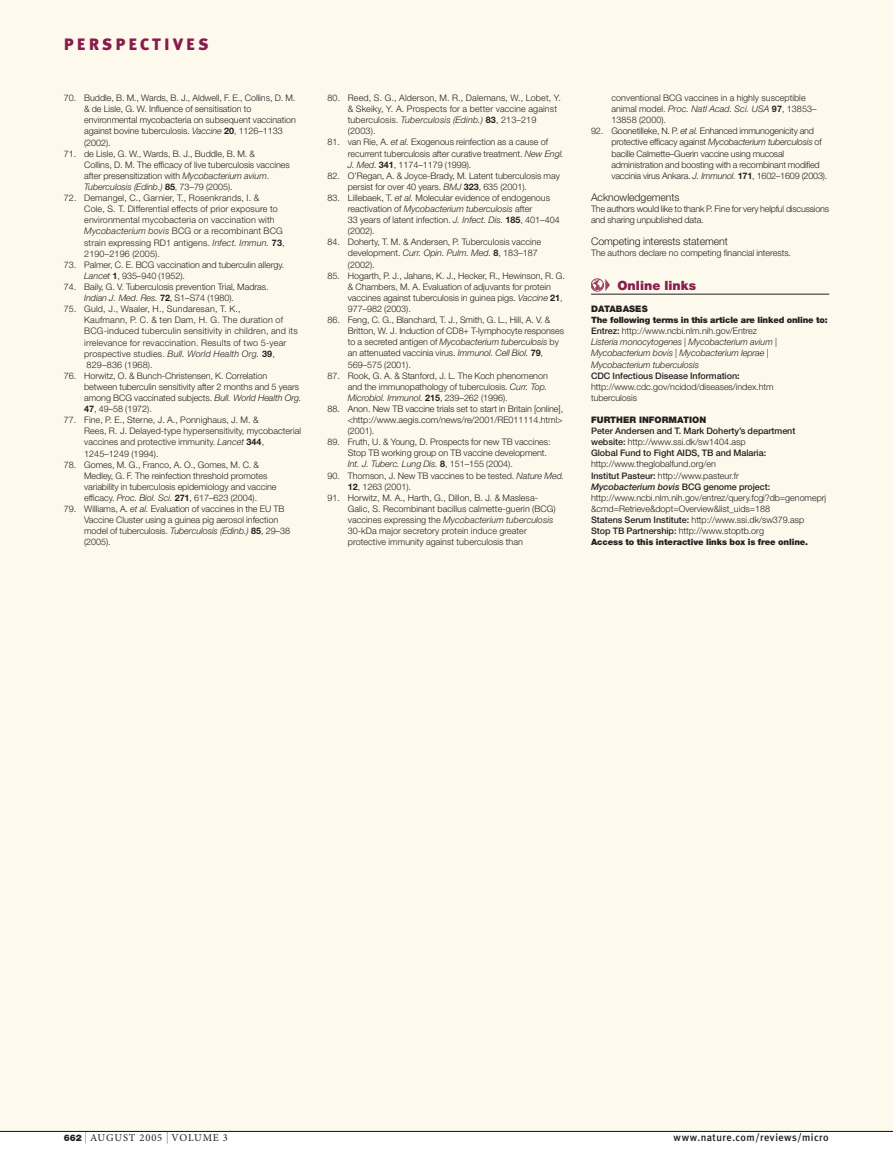
<style>
.page{position:relative;width:893px;height:1174px;background:#fff}
.page>*{position:absolute;margin:0;border:0;box-sizing:border-box;transform-origin:0 0}
.t1{font:900 16.5px "Meta Plus";letter-spacing:.19em;color:#891c4d}
.t2{font:900 12.75px "Helvetica Neue";letter-spacing:.005em;color:#891c4d}
.t3{font:300 10.5px "Helvetica Neue";letter-spacing:-.005em;color:#231f20}
.t4{font:500 10.5px "Meta Plus";letter-spacing:.04em;color:#231f20}
.t5{font:10.5px "Minion Pro";letter-spacing:.08em;color:#231f20}
.t6{font:300 9px/11.1px "Helvetica Neue";letter-spacing:-.005em;color:#231f20}
.t7{font:300 9px/11.1px "Helvetica Neue";letter-spacing:.015em;color:#231f20}
.t8{font:italic 300 9px/11.1px "Helvetica Neue";letter-spacing:-.005em;color:#231f20}
.t9{font:300 9px/11.1px "Helvetica Neue";letter-spacing:.02em;color:#231f20}
.t10{font:500 9px/11.1px "Helvetica Neue";letter-spacing:-.005em;color:#231f20}
.t11{font:900 9px "Helvetica Neue";letter-spacing:.005em;color:#231f20}
.t12{font:900 8.7px "Helvetica Neue";letter-spacing:-.015em;color:#231f20}
.s1{font-style:italic}
.s2{font-weight:700}
.s3{font-weight:500;font-style:normal}
.s4{font-style:normal}
.s5{font-weight:700;font-style:normal}
.s6{font-weight:300}
.s7{font-weight:500}
.s8{font-weight:500;font-style:italic}
.s9{font-family:"Helvetica Neue";font-weight:900;font-size:9px}
.s10{font-family:"Helvetica Neue";font-weight:100;font-size:12px}
</style>
<div class="page">
<div style="left:0;top:0;width:893px;height:1131px;background:#fef9ed"></div>
<hr style="left:0;top:1131px;width:893px;height:1px;background:#231f20">
<hr style="left:591px;top:294px;width:238px;height:1px;background:#231f20">
<svg style="left:591px;top:279px;width:19px;height:12px"></svg>
<h1 class="t1" style="left:64px;top:38px;width:146px">PERSPECTIVES</h1>
<p class="t6" style="left:84px;top:93px;width:213px;text-indent:-20px">70. Buddle, B. M., Wards, B. J., Aldwell, F. E., Collins, D. M. &amp; de Lisle, G. W. Influence of sensitisation to environmental mycobacteria on subsequent vaccination against bovine tuberculosis. <span class="s1">Vaccine</span> <span class="s2">20</span>, 1126–1133 (2002).</p>
<p class="t6" style="left:84px;top:149px;width:207px;text-indent:-20px">71. de Lisle, G. W., Wards, B. J., Buddle, B. M. &amp;<br>Collins, D. M. The efficacy of live tuberculosis vaccines after presensitization with <span class="s1">Mycobacterium avium</span>.<br><span class="s1">Tuberculosis (Edinb.)</span> <span class="s2">85</span>, 73–79 (2005).</p>
<p class="t7" style="left:84px;top:193px;width:202px;text-indent:-20px">72. Demangel, C., Garnier, T., Rosenkrands, I. &amp;<br>Cole, S. T. Differential effects of prior exposure to environmental mycobacteria on vaccination with <span class="s1">Mycobacterium bovis</span> BCG or a recombinant BCG strain expressing RD1 antigens. <span class="s1">Infect. Immun.</span> <span class="s2">73</span>, 2190–2196 (2005).</p>
<p class="t6" style="left:84px;top:260px;width:202px;text-indent:-20px">73. Palmer, C. E. BCG vaccination and tuberculin allergy.<br><span class="s1">Lancet</span> <span class="s2">1</span>, 935–940 (1952).</p>
<p class="t6" style="left:84px;top:282px;width:186px;text-indent:-20px">74. Baily, G. V. Tuberculosis prevention Trial, Madras.<br><span class="s1">Indian J. Med. Res.</span> <span class="s2">72</span>, S1–S74 (1980).</p>
<p class="t9" style="left:84px;top:304px;width:215px;text-indent:-20px">75. Guld, J., Waaler, H., Sundaresan, T. K.,<br>Kaufmann, P. C. &amp; ten Dam, H. G. The duration of BCG-induced tuberculin sensitivity in children, and its irrelevance for revaccination. Results of two 5-year prospective studies. <span class="s1">Bull. World Health Org.</span> <span class="s2">39</span>, 829–836 (1968).</p>
<p class="t6" style="left:84px;top:371px;width:219px;text-indent:-20px">76. Horwitz, O. &amp; Bunch-Christensen, K. Correlation between tuberculin sensitivity after 2 months and 5 years among BCG vaccinated subjects. <span class="s1">Bull. World Health Org.<br></span><span class="s2">47</span>, 49–58 (1972).</p>
<p class="t6" style="left:84px;top:415px;width:219px;text-indent:-20px">77. Fine, P. E., Sterne, J. A., Ponnighaus, J. M. &amp;<br>Rees, R. J. Delayed-type hypersensitivity, mycobacterial vaccines and protective immunity. <span class="s1">Lancet</span> <span class="s2">344</span>, 1245–1249 (1994).</p>
<p class="t6" style="left:84px;top:460px;width:194px;text-indent:-20px">78. Gomes, M. G., Franco, A. O., Gomes, M. C. &amp; Medley, G. F. The reinfection threshold promotes variability in tuberculosis epidemiology and vaccine efficacy. <span class="s1">Proc. Biol. Sci.</span> <span class="s2">271</span>, 617–623 (2004).</p>
<p class="t6" style="left:84px;top:504px;width:207px;text-indent:-20px">79. Williams, A. <span class="s1">et al.</span> Evaluation of vaccines in the EU TB Vaccine Cluster using a guinea pig aerosol infection model of tuberculosis. <span class="s1">Tuberculosis (Edinb.)</span> <span class="s2">85</span>, 29–38 (2005).</p>
<p class="t7" style="left:348px;top:93px;width:215px;text-indent:-20px">80. Reed, S. G., Alderson, M. R., Dalemans, W., Lobet, Y. &amp; Skeiky, Y. A. Prospects for a better vaccine against tuberculosis. <span class="s1">Tuberculosis (Edinb.)</span> <span class="s2">83</span>, 213–219 (2003).</p>
<p class="t6" style="left:348px;top:137px;width:217px;text-indent:-20px">81. van Rie, A. <span class="s1">et al.</span> Exogenous reinfection as a cause of recurrent tuberculosis after curative treatment. <span class="s1">New Engl.<br>J. Med.</span> <span class="s2">341</span>, 1174–1179 (1999).</p>
<p class="t6" style="left:348px;top:171px;width:213px;text-indent:-20px">82. O’Regan, A. &amp; Joyce-Brady, M. Latent tuberculosis may persist for over 40 years. <span class="s1">BMJ</span> <span class="s2">323</span>, 635 (2001).</p>
<p class="t6" style="left:348px;top:193px;width:213px;text-indent:-20px">83. Lillebaek, T. <span class="s1">et al.</span> Molecular evidence of endogenous reactivation of <span class="s1">Mycobacterium tuberculosis</span> after<br>33 years of latent infection. <span class="s1">J. Infect. Dis.</span> <span class="s2">185</span>, 401–404 (2002).</p>
<p class="t6" style="left:348px;top:237px;width:195px;text-indent:-20px">84. Doherty, T. M. &amp; Andersen, P. Tuberculosis vaccine development. <span class="s1">Curr. Opin. Pulm. Med.</span> <span class="s2">8</span>, 183–187 (2002).</p>
<p class="t6" style="left:348px;top:271px;width:219px;text-indent:-20px">85. Hogarth, P. J., Jahans, K. J., Hecker, R., Hewinson, R. G. &amp; Chambers, M. A. Evaluation of adjuvants for protein vaccines against tuberculosis in guinea pigs. <span class="s1">Vaccine</span> <span class="s2">21</span>, 977–982 (2003).</p>
<p class="t6" style="left:348px;top:315px;width:218px;text-indent:-20px">86. Feng, C. G., Blanchard, T. J., Smith, G. L., Hill, A. V. &amp; Britton, W. J. Induction of CD8+ T-lymphocyte responses to a secreted antigen of <span class="s1">Mycobacterium tuberculosis</span> by an attenuated vaccinia virus. <span class="s1">Immunol. Cell Biol.</span> <span class="s2">79</span>, 569–575 (2001).</p>
<p class="t6" style="left:348px;top:371px;width:202px;text-align:justify;text-indent:-20px">87. Rook, G. A. &amp; Stanford, J. L. The Koch phenomenon and the immunopathology of tuberculosis. <span class="s1">Curr. Top.<br>Microbiol. Immunol.</span> <span class="s2">215</span>, 239–262 (1996).</p>
<p class="t6" style="left:348px;top:404px;width:217px;text-align:justify;text-indent:-20px">88. Anon. New TB vaccine trials set to start in Britain [online], &lt;http://www.aegis.com/news/re/2001/RE011114.html&gt; (2001).</p>
<p class="t6" style="left:348px;top:437px;width:204px;text-indent:-20px">89. Fruth, U. &amp; Young, D. Prospects for new TB vaccines:<br>Stop TB working group on TB vaccine development.<br><span class="s1">Int. J. Tuberc. Lung Dis.</span> <span class="s2">8</span>, 151–155 (2004).</p>
<p class="t6" style="left:348px;top:470px;width:218px;text-indent:-20px">90. Thomson, J. New TB vaccines to be tested. <span class="s1">Nature Med.<br></span><span class="s2">12</span>, 1263 (2001).</p>
<p class="t6" style="left:348px;top:493px;width:209px;text-indent:-20px">91. Horwitz, M. A., Harth, G., Dillon, B. J. &amp; Maslesa-Galic, S. Recombinant bacillus calmette-guerin (BCG) vaccines expressing the <span class="s1">Mycobacterium tuberculosis </span>30-kDa major secretory protein induce greater protective immunity against tuberculosis than</p>
<p class="t6" style="left:611px;top:93px;width:207px">conventional BCG vaccines in a highly susceptible animal model. <span class="s1">Proc. Natl Acad. Sci. USA</span> <span class="s2">97</span>, 13853–<br>13858 (2000).</p>
<p class="t6" style="left:611px;top:126px;width:217px;text-indent:-20px">92. Goonetilleke, N. P. <span class="s1">et al.</span> Enhanced immunogenicity and protective efficacy against <span class="s1">Mycobacterium tuberculosis</span> of bacille Calmette–Guerin vaccine using mucosal administration and boosting with a recombinant modified vaccinia virus Ankara. <span class="s1">J. Immunol.</span> <span class="s2">171</span>, 1602–1609 (2003).</p>
<p class="t3" style="left:591px;top:193px;width:90px">Acknowledgements</p>
<p class="t6" style="left:591px;top:204px;width:240px">The authors would like to thank P. Fine for very helpful discussions and sharing unpublished data.</p>
<p class="t3" style="left:591px;top:238px;width:138px">Competing interests statement</p>
<p class="t6" style="left:591px;top:248px;width:202px">The authors declare no competing financial interests.</p>
<h2 class="t2" style="left:617px;top:281px;width:80px">Online links</h2>
<p class="t11" style="left:591px;top:305px;width:58px">DATABASES</p>
<p class="t12" style="left:591px;top:317px;width:238px">The following terms in this article are linked online to:</p>
<p class="t8" style="left:591px;top:326px;width:187px"><span class="s3">Entrez:</span> <span class="s4">http://www.ncbi.nlm.nih.gov/Entrez </span>Listeria monocytogenes <span class="s4">|</span> Mycobacterium avium <span class="s4">| </span>Mycobacterium bovis <span class="s4">|</span> Mycobacterium leprae <span class="s4">| </span>Mycobacterium tuberculosis<br><span class="s3">CDC Infectious Disease Information</span><span class="s5">: </span><span class="s4">http://www.cdc.gov/ncidod/diseases/index.htm tuberculosis</span></p>
<p class="t11" style="left:591px;top:416px;width:117px">FURTHER INFORMATION</p>
<p class="t10" style="left:591px;top:426px;width:206px">Peter Andersen and T. Mark Doherty’s department website: <span class="s6">http://www.ssi.dk/sw1404.asp<br></span>Global Fund to Fight AIDS, TB and Malaria:</p>
<p class="t6" style="left:591px;top:459px;width:237px">http://www.theglobalfund.org/en<br><span class="s7">Institut Pasteur:</span> http://www.pasteur.fr<br><span class="s8">Mycobacterium bovis</span> <span class="s7">BCG genome project: </span>http://www.ncbi.nlm.nih.gov/entrez/query.fcgi?db=genomeprj &amp;cmd=Retrieve&amp;dopt=Overview&amp;list_uids=188<br><span class="s7">Statens Serum Institute:</span> http://www.ssi.dk/sw379.asp<br><span class="s7">Stop TB Partnership:</span> http://www.stoptb.org</p>
<p class="t12" style="left:591px;top:539px;width:219px">Access to this interactive links box is free online.</p>
<p class="t5" style="left:64px;top:1133px;width:166px"><span class="s9">662</span> <span class="s10">|</span> AUGUST 2005 <span class="s10">|</span> VOLUME 3</p>
<p class="t4" style="left:673px;top:1133px;width:157px">www.nature.com/reviews/micro</p>
</div>
